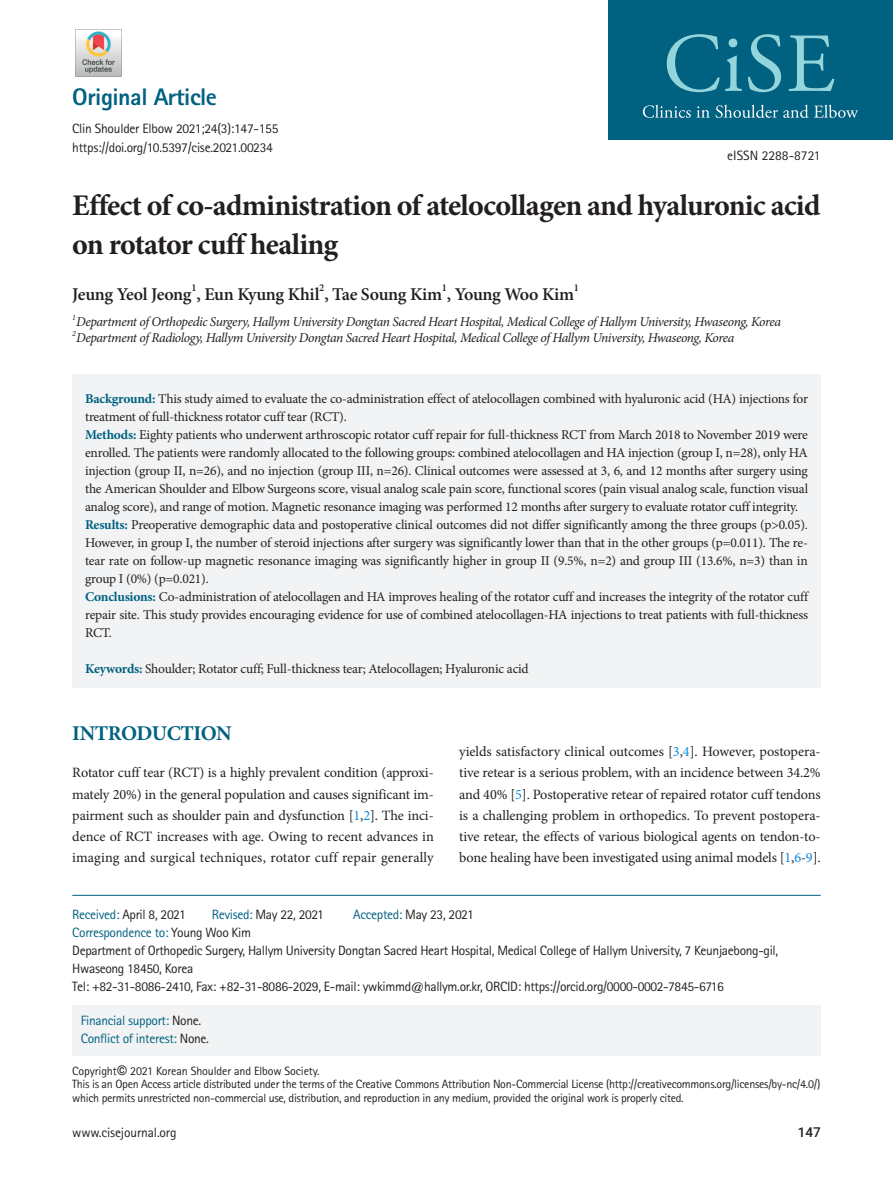
<style>
.page{position:relative;width:893px;height:1191px;background:#fff}
.page>*{position:absolute;margin:0;border:0;box-sizing:border-box;transform-origin:0 0}
.article-title{font:700 30px/39px "Minion Pro";letter-spacing:-.025em;color:#231f20}
.subject{font:800 24px "Rotis Sans Serif Std";letter-spacing:-.02em;color:#006180}
.body-title{font:700 21px "Minion Pro";letter-spacing:-.02em;color:#006180}
.contrib-group{font:600 18px "Minion Pro";letter-spacing:-.02em;color:#231f20}
.body{font:14.25px/21.3px "Minion Pro";letter-spacing:-.005em;color:#231f20;text-align:justify}
.abstract{font:13.5px/18px "Minion Pro";letter-spacing:-.015em;color:#231f20;text-align:justify}
.date-published{font:13.5px/18px "Rotis Sans Serif Std";letter-spacing:-.025em;color:#231f20}
.aff{font:italic 13.5px "Minion Pro";letter-spacing:-.035em;color:#231f20}
.doi{font:13.5px "Rotis Sans Serif Std";letter-spacing:-.02em;color:#231f20}
.date-published-2{font:13.5px "Rotis Sans Serif Std";letter-spacing:-.025em;color:#006180}
.date-published-3{font:13.5px "Rotis Sans Serif Std";color:#231f20}
.t1{font:500 13.5px "Roboto";color:#231f20}
.t2{font:12px/13.5px "Rotis Sans Serif Std";letter-spacing:-.025em;color:#231f20}
.contrib-group-2{font:600 10.5px "Minion Pro";color:#231f20}
.aff-2{font:italic 7.8px "Minion Pro";color:#231f20}
.s1{font-weight:700;color:#006180}
.s2{color:#0b88de}
.s3{color:#006180}
.s4{color:#231f20}
.s5{font-family:"Roboto";font-weight:500;font-size:13.5px}
</style>
<div class="page">
<div style="left:72px;top:374px;width:749px;height:314px;background:#f2f3f4"></div>
<div style="left:72px;top:1005px;width:749px;height:50px;background:#f2f3f4"></div>
<hr style="left:72px;top:895px;width:749px;height:1px;background:#006180">
<div style="left:608px;top:0;width:285px;height:139px;background:#006180"></div>
<svg style="left:667px;top:34px;width:75px;height:58px"></svg>
<svg style="left:748px;top:34px;width:33px;height:58px"></svg>
<svg style="left:788px;top:35px;width:46px;height:56px"></svg>
<svg style="left:643px;top:105px;width:215px;height:13px"></svg>
<img style="left:75px;top:29px;width:47px;height:47px">
<p class="subject" style="left:72px;top:82px;width:146px">Original Article</p>
<p class="doi" style="left:72px;top:121px;width:208px">Clin Shoulder Elbow 2021;24(3):147-155</p>
<p class="doi" style="left:72px;top:139px;width:202px">https://doi.org/10.5397/cise.2021.00234</p>
<p class="article-title" style="left:72px;top:185px;width:750px">Effect of co-administration of atelocollagen and hyaluronic acid on rotator cuff healing</p>
<p class="contrib-group" style="left:72px;top:281px;width:503px">Jeung Yeol Jeong , Eun Kyung Khil , Tae Soung Kim , Young Woo Kim</p>
<p class="date-published-3" style="left:727px;top:147px;width:95px">eISSN 2288-8721</p>
<p class="contrib-group-2" style="left:191px;top:281px;width:7px">1</p>
<p class="contrib-group-2" style="left:319px;top:281px;width:7px">2</p>
<p class="contrib-group-2" style="left:442px;top:281px;width:7px">1</p>
<p class="contrib-group-2" style="left:574px;top:281px;width:7px">1</p>
<p class="aff-2" style="left:72px;top:312px;width:5px">1</p>
<p class="aff" style="left:76px;top:312px;width:707px">Department of Orthopedic Surgery, Hallym University Dongtan Sacred Heart Hospital, Medical College of Hallym University, Hwaseong, Korea</p>
<p class="aff-2" style="left:72px;top:328px;width:5px">2</p>
<p class="aff" style="left:76px;top:329px;width:660px">Department of Radiology, Hallym University Dongtan Sacred Heart Hospital, Medical College of Hallym University, Hwaseong, Korea</p>
<p class="abstract" style="left:85px;top:389px;width:724px"><span class="s1">Background:</span> This study aimed to evaluate the co-administration effect of atelocollagen combined with hyaluronic acid (HA) injections for treatment of full-thickness rotator cuff tear (RCT).</p>
<p class="abstract" style="left:85px;top:425px;width:725px"><span class="s1">Methods:</span> Eighty patients who underwent arthroscopic rotator cuff repair for full-thickness RCT from March 2018 to November 2019 were enrolled. The patients were randomly allocated to the following groups: combined atelocollagen and HA injection (group I, n=28), only HA injection (group II, n=26), and no injection (group III, n=26). Clinical outcomes were assessed at 3, 6, and 12 months after surgery using the American Shoulder and Elbow Surgeons score, visual analog scale pain score, functional scores (pain visual analog scale, function visual analog score), and range of motion. Magnetic resonance imaging was performed 12 months after surgery to evaluate rotator cuff integrity.</p>
<p class="abstract" style="left:85px;top:515px;width:724px"><span class="s1">Results:</span> Preoperative demographic data and postoperative clinical outcomes did not differ significantly among the three groups (p&gt;0.05).<br>However, in group I, the number of steroid injections after surgery was significantly lower than that in the other groups (p=0.011). The re&shy;tear rate on follow-up magnetic resonance imaging was significantly higher in group II (9.5%, n=2) and group III (13.6%, n=3) than in group I (0%) (p=0.021).</p>
<p class="abstract" style="left:85px;top:587px;width:724px"><span class="s1">Conclusions:</span> Co-administration of atelocollagen and HA improves healing of the rotator cuff and increases the integrity of the rotator cuff repair site. This study provides encouraging evidence for use of combined atelocollagen-HA injections to treat patients with full-thickness RCT.</p>
<p class="abstract" style="left:85px;top:659px;width:445px"><span class="s1">Keywords:</span> Shoulder; Rotator cuff; Full-thickness tear; Atelocollagen; Hyaluronic acid</p>
<p class="body-title" style="left:72px;top:719px;width:161px">INTRODUCTION</p>
<p class="body" style="left:72px;top:762px;width:363px">Rotator cuff tear (RCT) is a highly prevalent condition (approxi&shy;mately 20%) in the general population and causes significant im&shy;pairment such as shoulder pain and dysfunction [<span class="s2">1</span>,<span class="s2">2</span>]. The inci&shy;dence of RCT increases with age. Owing to recent advances in imaging and surgical techniques, rotator cuff repair generally</p>
<p class="body" style="left:459px;top:741px;width:363px">yields satisfactory clinical outcomes [<span class="s2">3</span>,<span class="s2">4</span>]. However, postopera&shy;tive retear is a serious problem, with an incidence between 34.2% and 40% [<span class="s2">5</span>]. Postoperative retear of repaired rotator cuff tendons is a challenging problem in orthopedics. To prevent postopera&shy;tive retear, the effects of various biological agents on tendon-to&shy;bone healing have been investigated using animal models [<span class="s2">1</span>,<span class="s2">6</span>-<span class="s2">9</span>].</p>
<p class="date-published" style="left:72px;top:905px;width:115px"><span class="s3">Received:</span> April 8, 2021</p>
<p class="date-published" style="left:212px;top:905px;width:114px"><span class="s3">Revised:</span> May 22, 2021</p>
<p class="date-published" style="left:353px;top:905px;width:122px"><span class="s3">Accepted:</span> May 23, 2021</p>
<p class="date-published-2" style="left:72px;top:925px;width:180px">Correspondence to: <span class="s4">Young Woo Kim</span></p>
<p class="date-published" style="left:72px;top:941px;width:707px">Department of Orthopedic Surgery, Hallym University Dongtan Sacred Heart Hospital, Medical College of Hallym University, 7 Keunjaebong-gil,<br>Hwaseong 18450, Korea</p>
<p class="date-published" style="left:72px;top:977px;width:653px">Tel: +82-31-8086-2410, Fax: +82-31-8086-2029, E-mail: ywkimmd@hallym.or.kr, ORCID: https://orcid.org/0000-0002-7845-6716</p>
<p class="date-published-2" style="left:81px;top:1012px;width:122px">Financial support: <span class="s4">None.</span></p>
<p class="date-published-2" style="left:81px;top:1030px;width:130px">Conflict of interest: <span class="s4">None.</span></p>
<p class="t2" style="left:72px;top:1063px;width:750px">Copyright<span class="s5">©</span> 2021 Korean Shoulder and Elbow Society.<br>This is an Open Access article distributed under the terms of the Creative Commons Attribution Non-Commercial License (http://creativecommons.org/licenses/by-nc/4.0/) which permits unrestricted non-commercial use, distribution, and reproduction in any medium, provided the original work is properly cited.</p>
<p class="date-published" style="left:72px;top:1122px;width:106px">www.cisejournal.org</p>
<p class="t1" style="left:798px;top:1123px;width:25px">147</p>
</div>
